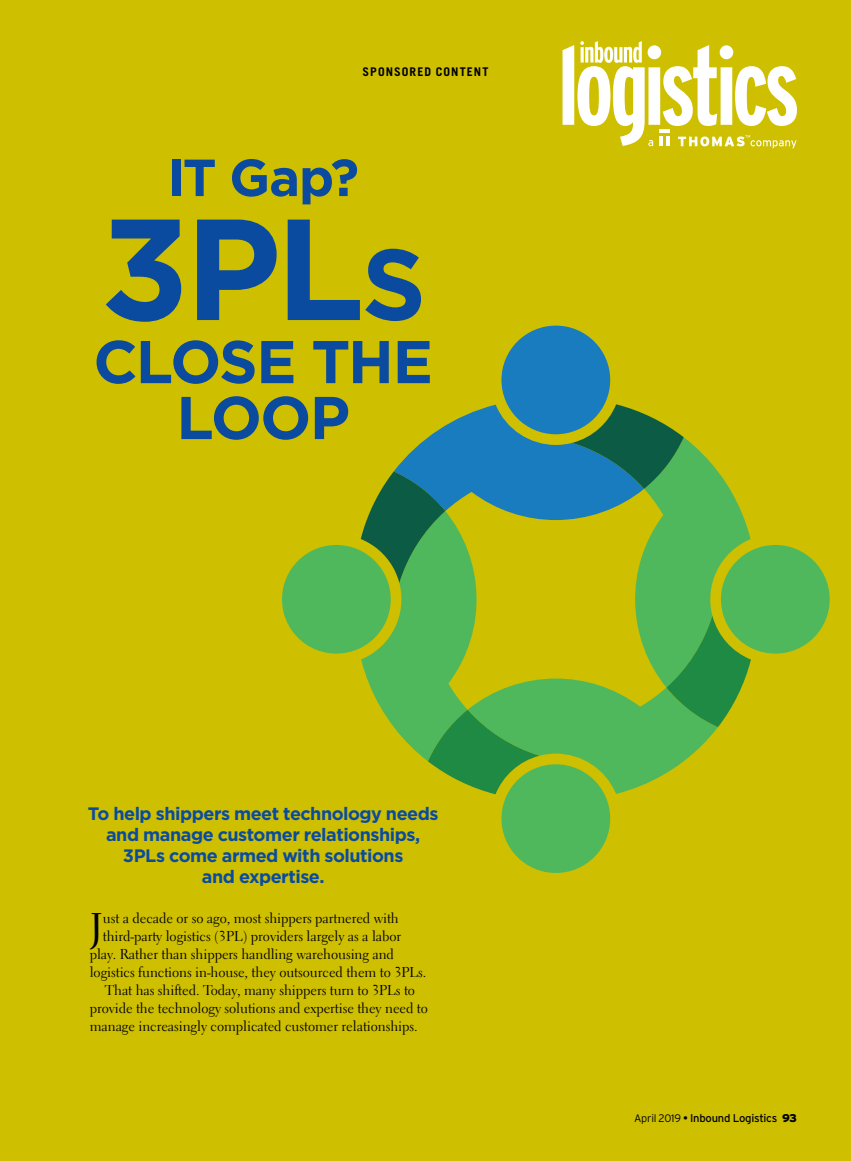
<style>
.page{position:relative;width:851px;height:1161px;background:#fff}
.page>*{position:absolute;margin:0;border:0;box-sizing:border-box;transform-origin:0 0}
.t1{font:700 143.55px "Gotham";color:#0a4ba0}
.t2{font:700 60.3px/55.9px "Gotham";letter-spacing:-.035em;color:#0a4ba0;text-align:center}
.t3{font:700 52.05px "Gotham";color:#0a4ba0}
.BODY_serif_w_CAP{font:39.9px "Electra LT Std";color:#000}
.t4{font:700 18px/21px "Gotham";letter-spacing:-.025em;color:#0a4ba0;text-align:center}
.BODY_serif_w_CAP-2{font:14.25px "Electra LT Std";letter-spacing:-.005em;color:#000}
.BODY_serif{font:14.25px/18px "Electra LT Std";letter-spacing:-.005em;color:#000}
.tiny_heads_ALL_CAPS{font:700 12px "Trade Gothic LT Std";letter-spacing:.09em;color:#000}
.t5{font:11.25px "Interstate";letter-spacing:-.025em;color:#000}
.s1{font-size:100.5px}
.s2{font-weight:300;font-size:10.8px}
.s3{font-weight:900}
</style>
<div class="page">
<div style="left:0;top:0;width:850px;height:1161px;background:#cebf00"></div>
<div style="left:501px;top:326px;width:109px;height:108px;background:#187cbf;border-radius:50%"></div>
<svg style="left:394px;top:404px;width:178px;height:116px;fill:#187cbf"></svg>
<div style="left:501px;top:764px;width:109px;height:109px;background:#50b85c;border-radius:50%"></div>
<svg style="left:539px;top:678px;width:179px;height:116px;fill:#50b85c"></svg>
<div style="left:721px;top:545px;width:108px;height:109px;background:#50b85c;border-radius:50%"></div>
<svg style="left:572px;top:436px;width:179px;height:252px"></svg>
<svg style="left:572px;top:404px;width:111px;height:85px"></svg>
<svg style="left:666px;top:616px;width:85px;height:111px"></svg>
<div style="left:282px;top:545px;width:108px;height:109px;background:#50b85c;border-radius:50%"></div>
<svg style="left:361px;top:473px;width:178px;height:288px"></svg>
<svg style="left:361px;top:471px;width:84px;height:112px"></svg>
<svg style="left:428px;top:710px;width:111px;height:84px"></svg>
<svg style="left:562px;top:41px;width:234px;height:107px"></svg>
<p class="tiny_heads_ALL_CAPS" style="left:362px;top:65px;width:127px">SPONSORED CONTENT</p>
<p class="t3" style="left:167px;top:148px;width:193px">IT Gap?</p>
<p class="t1" style="left:100px;top:186px;width:327px">3PL<span class="s1">s</span></p>
<p class="t2" style="left:93px;top:332px;width:341px">CLOSE THE<br>LOOP</p>
<p class="t4" style="left:88px;top:803px;width:352px">To help shippers meet technology needs and manage customer relationships,<br>3PLs come armed with solutions<br>and expertise.</p>
<p class="BODY_serif_w_CAP" style="left:90px;top:902px;width:15px">J</p>
<p class="BODY_serif_w_CAP-2" style="left:103px;top:909px;width:297px">ust a decade or so ago, most shippers partnered with</p>
<p class="BODY_serif_w_CAP-2" style="left:103px;top:927px;width:300px">third-party logistics (3PL) providers largely as a labor</p>
<p class="BODY_serif_w_CAP-2" style="left:90px;top:945px;width:306px">play. Rather than shippers handling warehousing and</p>
<p class="BODY_serif_w_CAP-2" style="left:90px;top:963px;width:338px">logistics functions in-house, they outsourced them to 3PLs.</p>
<p class="BODY_serif" style="left:90px;top:981px;width:339px;text-indent:15px">That has shifted. Today, many shippers turn to 3PLs to provide the technology solutions and expertise they need to manage increasingly complicated customer relationships.</p>
<p class="t5" style="left:634px;top:1112px;width:164px"><span class="s2">April 2019</span> • Inbound Logistics <span class="s3">93</span></p>
</div>
